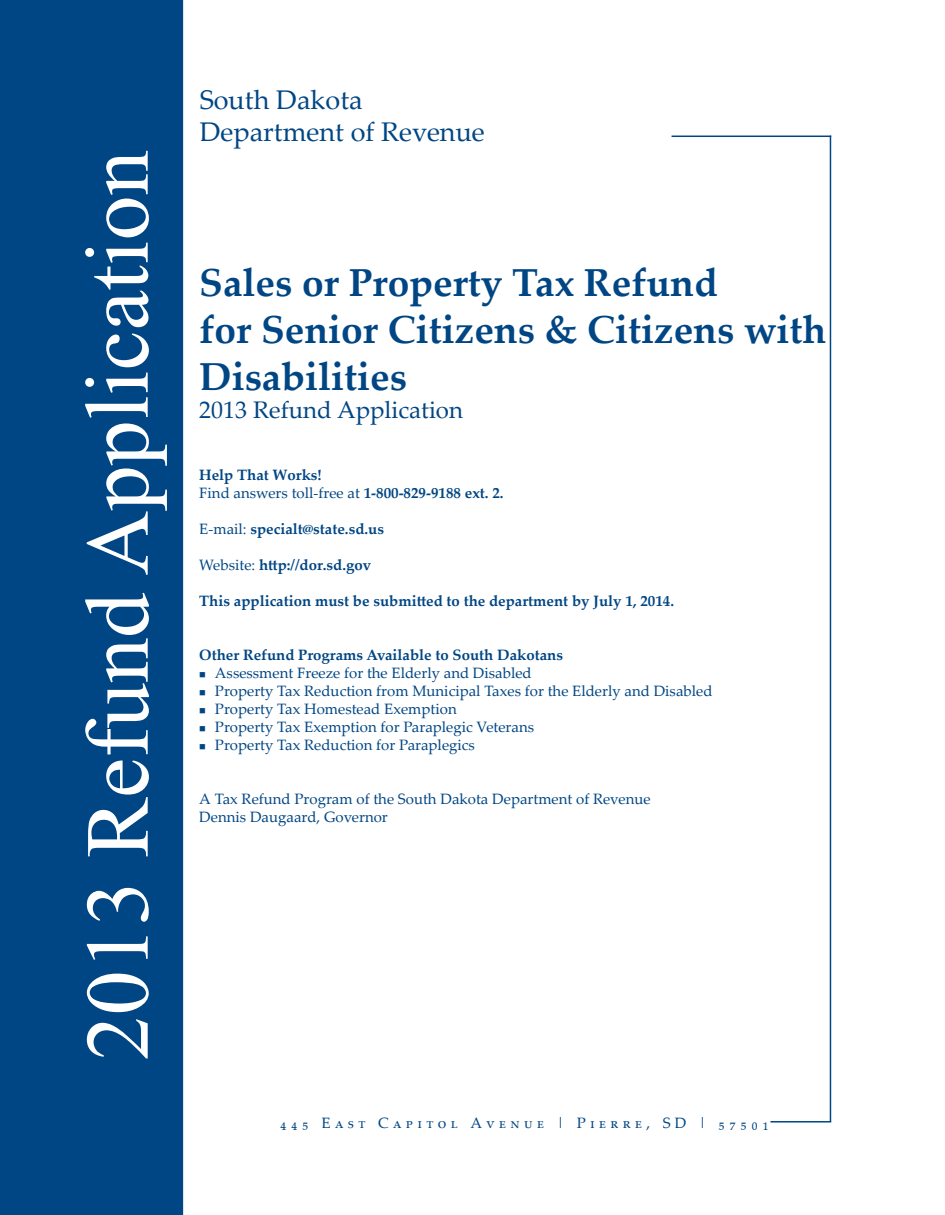
<style>
.page{position:relative;width:945px;height:1215px;background:#fff}
.page>*{position:absolute;margin:0;border:0;box-sizing:border-box;transform-origin:0 0}
.t1{font:90px "Times New Roman";color:#fff}
.t2{font:700 39px "Palatino Linotype";color:#004684}
.t3{font:27px "Palatino Linotype";color:#004684}
.t4{font:24px "Palatino Linotype";color:#004684}
.t5{font:15px "Palatino Linotype";color:#004684}
.t6{font:700 15px "Palatino Linotype";color:#004684}
.t7{font:15px "Palatino Linotype";letter-spacing:.29em;color:#004684}
.s1{font-weight:700}
.s2{font-weight:400}
.s3{font-size:18px}
</style>
<div class="page">
<div style="left:0;top:0;width:183px;height:1215px;background:#004684"></div>
<hr style="left:672px;top:136px;width:159px;height:1px;background:#004684">
<hr style="left:830px;top:136px;width:1px;height:986px;background:#004684">
<hr style="left:770px;top:1121px;width:61px;height:2px;background:#004684">
<p class="t1" style="left:57px;top:1060px;width:911px;rotate:-90deg">2013 Refund Application</p>
<p class="t3" style="left:200px;top:81px;width:164px">South Dakota</p>
<p class="t3" style="left:200px;top:113px;width:287px">Department of Revenue</p>
<p class="t2" style="left:199px;top:255px;width:520px">Sales or Property Tax Refund</p>
<p class="t2" style="left:199px;top:302px;width:629px">for Senior Citizens &amp; Citizens with</p>
<p class="t2" style="left:199px;top:349px;width:209px">Disabilities</p>
<p class="t4" style="left:199px;top:393px;width:265px">2013 Refund Application</p>
<p class="t6" style="left:199px;top:464px;width:124px">Help That Works!</p>
<p class="t5" style="left:199px;top:482px;width:306px">Find answers toll-free at <span class="s1">1-800-829-9188 ext. 2.</span></p>
<p class="t6" style="left:199px;top:518px;width:186px"><span class="s2">E-mail:</span> specialt@state.sd.us</p>
<p class="t6" style="left:199px;top:554px;width:173px"><span class="s2">Website:</span> http://dor.sd.gov</p>
<p class="t6" style="left:199px;top:590px;width:476px">This application must be submitted to the department by July 1, 2014.</p>
<p class="t6" style="left:199px;top:644px;width:365px">Other Refund Programs Available to South Dakotans</p>
<p class="t5" style="left:199px;top:662px;width:334px">■ Assessment Freeze for the Elderly and Disabled</p>
<p class="t5" style="left:199px;top:680px;width:515px">■ Property Tax Reduction from Municipal Taxes for the Elderly and Disabled</p>
<p class="t5" style="left:199px;top:698px;width:259px">■ Property Tax Homestead Exemption</p>
<p class="t5" style="left:199px;top:716px;width:336px">■ Property Tax Exemption for Paraplegic Veterans</p>
<p class="t5" style="left:199px;top:734px;width:277px">■ Property Tax Reduction for Paraplegics</p>
<p class="t5" style="left:199px;top:788px;width:453px">A Tax Refund Program of the South Dakota Department of Revenue</p>
<p class="t5" style="left:199px;top:806px;width:190px">Dennis Daugaard, Governor</p>
<p class="t7" style="left:281px;top:1113px;width:489px"><span class="s3">445</span> East Capitol Avenue | Pierre, SD | <span class="s3">57501</span></p>
</div>
